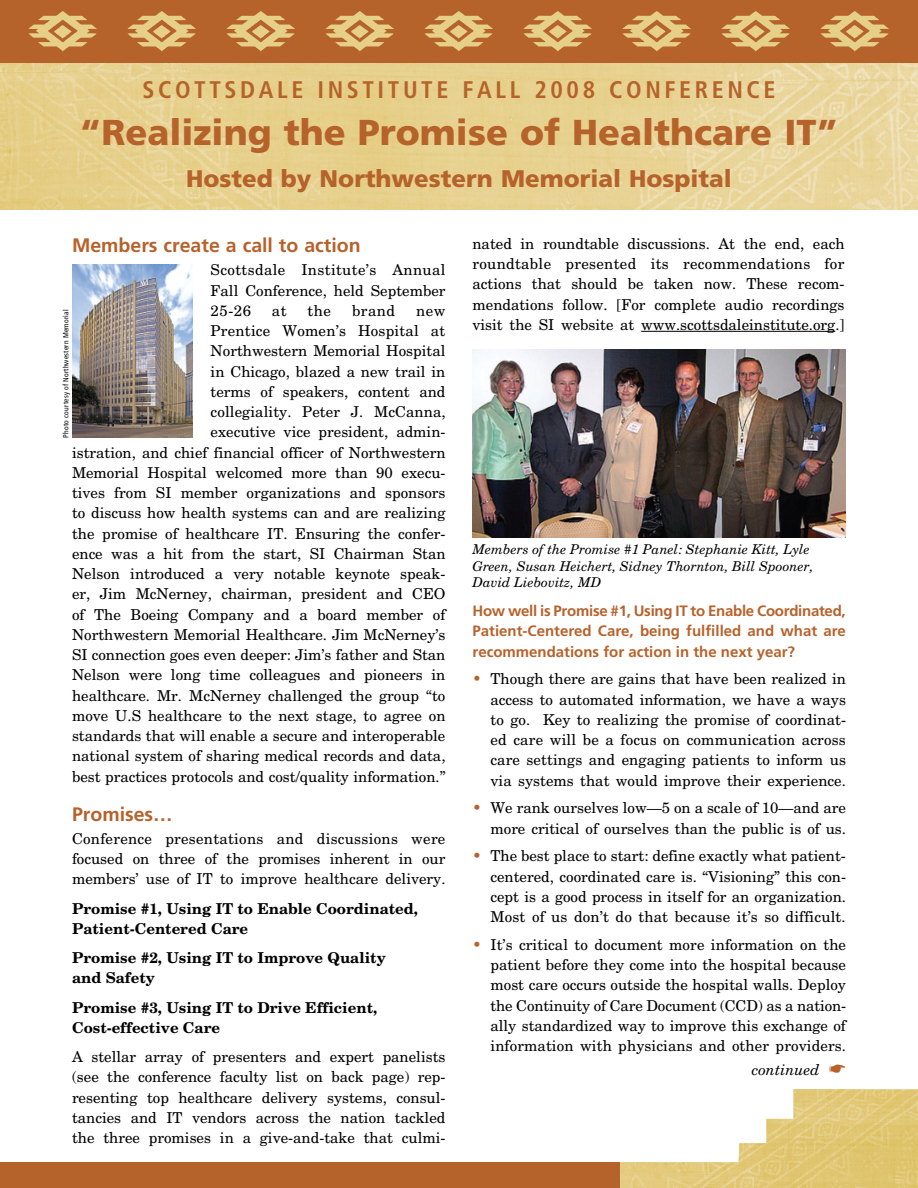
<style>
.page{position:relative;width:918px;height:1188px;background:#fff}
.page>*{position:absolute;margin:0;border:0;box-sizing:border-box;transform-origin:0 0}
.t1{font:900 36px "Frutiger";color:#b6622b}
.t2{font:700 condensed 24px "Frutiger";letter-spacing:.15em;color:#b6622b}
.t3{font:900 24px "Frutiger";color:#b6622b}
.t4{font:700 19.5px "Frutiger";color:#b6622b}
.t5{font:15px/20.2px "New Century Schlbk";color:#000;text-align:justify}
.t6{font:700 15px/20.2px "New Century Schlbk";color:#000}
.t7{font:700 15px/20.2px "Frutiger";color:#b6622b;text-align:justify}
.t8{font:italic 15px "New Century Schlbk";color:#000}
.t9{font:italic 13.5px/16.5px "New Century Schlbk";color:#000}
.t10{font:condensed 7.5px "Frutiger";letter-spacing:.03em;color:#000}
.s1{color:#b6622b}
</style>
<div class="page">
<hr style="left:641px;top:331px;width:194px;height:1px;background:#000">
<div style="left:0;top:0;width:918px;height:63px;background:#b6622b"></div>
<img style="left:28px;top:11px;width:69px;height:41px">
<img style="left:127px;top:11px;width:69px;height:41px">
<img style="left:226px;top:11px;width:69px;height:41px">
<img style="left:325px;top:11px;width:69px;height:41px">
<img style="left:424px;top:11px;width:69px;height:41px">
<img style="left:523px;top:11px;width:69px;height:41px">
<img style="left:622px;top:11px;width:69px;height:41px">
<img style="left:721px;top:11px;width:69px;height:41px">
<img style="left:820px;top:11px;width:69px;height:41px">
<div style="left:0;top:1162px;width:742px;height:26px;background:#b6622b"></div>
<img style="left:620px;top:1089px;width:298px;height:99px">
<img style="left:0;top:63px;width:918px;height:147px">
<img style="left:472px;top:350px;width:374px;height:187px">
<img style="left:72px;top:264px;width:121px;height:174px">
<h2 class="t2" style="left:143px;top:75px;width:634px">SCOTTSDALE INSTITUTE FALL 2008 CONFERENCE</h2>
<h1 class="t1" style="left:80px;top:111px;width:760px">“Realizing the Promise of Healthcare IT”</h1>
<h2 class="t3" style="left:186px;top:164px;width:547px">Hosted by Northwestern Memorial Hospital</h2>
<h3 class="t4" style="left:72px;top:234px;width:290px">Members create a call to action</h3>
<p class="t5" style="left:211px;top:259px;width:236px">Scottsdale Institute’s Annual Fall Conference, held September 25-26</p>
<p class="t5" style="left:272px;top:300px;width:16px">at</p>
<p class="t5" style="left:308px;top:300px;width:25px">the</p>
<p class="t5" style="left:352px;top:300px;width:45px">brand</p>
<p class="t5" style="left:72px;top:300px;width:375px;text-align:right">new<br>Prentice Women’s Hospital at<br>Northwestern Memorial Hospital<br>in Chicago, blazed a new trail in<br>terms of speakers, content and<br>collegiality. Peter J. McCanna,<br>executive vice president, admin-<br>istration, and chief financial officer of Northwestern Memorial Hospital welcomed more than 90 execu&shy;tives from SI member organizations and sponsors to discuss how health systems can and are realizing the promise of healthcare IT. Ensuring the confer&shy;ence was a hit from the start, SI Chairman Stan Nelson introduced a very notable keynote speak&shy;er, Jim McNerney, chairman, president and CEO of The Boeing Company and a board member of Northwestern Memorial Healthcare. Jim McNerney’s SI connection goes even deeper: Jim’s father and Stan Nelson were long time colleagues and pioneers in healthcare. Mr. McNerney challenged the group “to move U.S healthcare to the next stage, to agree on standards that will enable a secure and interoperable national system of sharing medical records and data, best practices protocols and cost/quality information.”</p>
<h3 class="t4" style="left:72px;top:802px;width:102px">Promises…</h3>
<p class="t5" style="left:72px;top:828px;width:375px">Conference presentations and discussions were focused on three of the promises inherent in our members’ use of IT to improve healthcare delivery.</p>
<p class="t6" style="left:72px;top:897px;width:348px">Promise #1, Using IT to Enable Coordinated,<br>Patient-Centered Care</p>
<p class="t6" style="left:72px;top:947px;width:315px">Promise #2, Using IT to Improve Quality and Safety</p>
<p class="t6" style="left:72px;top:996px;width:307px">Promise #3, Using IT to Drive Efficient,<br>Cost-effective Care</p>
<p class="t5" style="left:72px;top:1046px;width:375px">A stellar array of presenters and expert panelists (see the conference faculty list on back page) rep&shy;resenting top healthcare delivery systems, consul&shy;tancies and IT vendors across the nation tackled the three promises in a give-and-take that culmi-</p>
<p class="t10" style="left:62px;top:438px;width:129px;rotate:-90deg">Photo courtesy of Northwestern Memorial</p>
<p class="t5" style="left:472px;top:233px;width:374px">nated in roundtable discussions. At the end, each roundtable presented its recommendations for actions that should be taken now. These recom&shy;mendations follow. [For complete audio recordings visit the SI website at www.scottsdaleinstitute.org.]</p>
<p class="t9" style="left:472px;top:541px;width:342px">Members of the Promise #1 Panel: Stephanie Kitt, Lyle<br>Green, Susan Heichert, Sidney Thornton, Bill Spooner,<br>David Liebovitz, MD</p>
<p class="t7" style="left:472px;top:601px;width:375px">How well is Promise #1, Using IT to Enable Coordinated, Patient-Centered Care, being fulfilled and what are recommendations for action in the next year?</p>
<p class="t5" style="left:490px;top:669px;width:357px;text-indent:-18px"><span class="s1">•</span> Though there are gains that have been realized in access to automated information, we have a ways to go. Key to realizing the promise of coordinat&shy;ed care will be a focus on communication across care settings and engaging patients to inform us via systems that would improve their experience.</p>
<p class="t5" style="left:472px;top:798px;width:375px;text-align:right"><span class="s1">•</span> We rank ourselves low—5 on a scale of 10—and are more critical of ourselves than the public is of us.</p>
<p class="t5" style="left:490px;top:846px;width:357px;text-indent:-18px"><span class="s1">•</span> The best place to start: define exactly what patient&shy;centered, coordinated care is. “Visioning” this con&shy;cept is a good process in itself for an organization.<br>Most of us don’t do that because it’s so difficult.</p>
<p class="t5" style="left:490px;top:934px;width:357px;text-indent:-18px"><span class="s1">•</span> It’s critical to document more information on the patient before they come into the hospital because most care occurs outside the hospital walls. Deploy the Continuity of Care Document (CCD) as a nation&shy;ally standardized way to improve this exchange of information with physicians and other providers.</p>
<p class="t8" style="left:752px;top:1060px;width:69px">continued</p>
</div>
